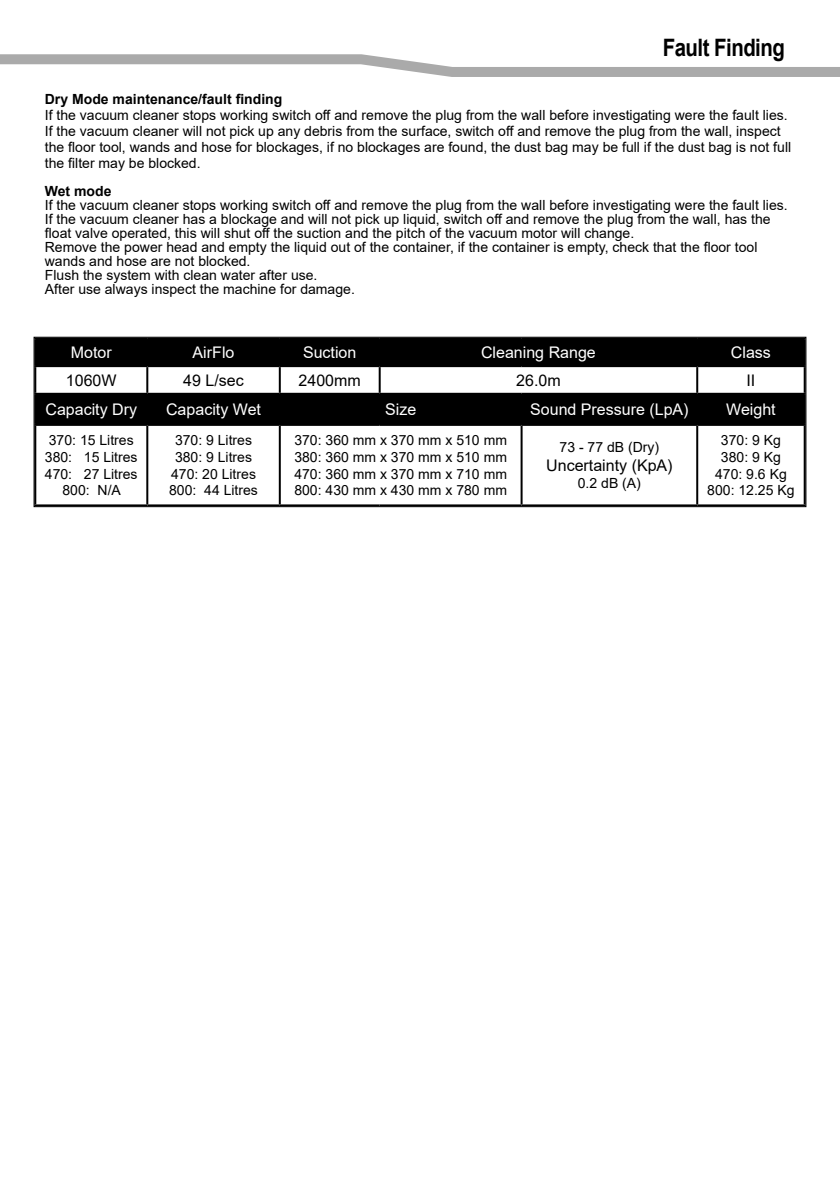
<style>
.page{position:relative;width:840px;height:1191px;background:#fff}
.page>*{position:absolute;margin:0;border:0;box-sizing:border-box;transform-origin:0 0}
.t1{font:700 24px "Arial";letter-spacing:-.025em;color:#000;scale:.85 1}
.t2{font:16px "Arial";color:#fff}
.t3{font:16px "Arial";color:#000}
.t4{font:14px/16.8px "Arial";color:#000;text-align:center}
.t5{font:700 14px "Arial";color:#000}
</style>
<div class="page">
<svg style="left:0;top:54px;width:839px;height:23px"></svg>
<div style="left:36px;top:339px;width:767px;height:26px;background:#000"></div>
<div style="left:36px;top:395px;width:767px;height:29px;background:#000"></div>
<hr style="left:146px;top:367px;width:2px;height:26px;background:#000">
<hr style="left:278px;top:367px;width:2px;height:26px;background:#000">
<hr style="left:378px;top:367px;width:2px;height:26px;background:#000">
<hr style="left:695px;top:367px;width:2px;height:26px;background:#000">
<hr style="left:34px;top:393px;width:113px;height:2px;background:#000">
<hr style="left:147px;top:393px;width:132px;height:2px;background:#000">
<hr style="left:146px;top:395px;width:2px;height:29px;background:#000">
<hr style="left:279px;top:393px;width:100px;height:2px;background:#000">
<hr style="left:278px;top:395px;width:2px;height:29px;background:#000">
<hr style="left:379px;top:393px;width:142px;height:2px;background:#000">
<hr style="left:521px;top:393px;width:175px;height:2px;background:#000">
<hr style="left:520px;top:395px;width:2px;height:29px;background:#000">
<hr style="left:696px;top:393px;width:109px;height:2px;background:#000">
<hr style="left:695px;top:395px;width:2px;height:29px;background:#000">
<hr style="left:34px;top:424px;width:113px;height:2px;background:#000">
<hr style="left:147px;top:424px;width:132px;height:2px;background:#000">
<hr style="left:146px;top:426px;width:2px;height:78px;background:#000">
<hr style="left:279px;top:424px;width:100px;height:2px;background:#000">
<hr style="left:278px;top:426px;width:2px;height:78px;background:#000">
<hr style="left:379px;top:424px;width:142px;height:2px;background:#000">
<hr style="left:521px;top:424px;width:175px;height:2px;background:#000">
<hr style="left:520px;top:426px;width:2px;height:78px;background:#000">
<hr style="left:696px;top:424px;width:109px;height:2px;background:#000">
<hr style="left:695px;top:426px;width:2px;height:78px;background:#000">
<hr style="left:34px;top:504px;width:113px;height:2px;background:#000">
<hr style="left:147px;top:504px;width:132px;height:2px;background:#000">
<hr style="left:279px;top:504px;width:100px;height:2px;background:#000">
<hr style="left:379px;top:504px;width:142px;height:2px;background:#000">
<hr style="left:521px;top:504px;width:175px;height:2px;background:#000">
<hr style="left:696px;top:504px;width:109px;height:2px;background:#000">
<hr style="left:34px;top:365px;width:113px;height:2px;background:#000">
<hr style="left:146px;top:339px;width:2px;height:26px;background:#000">
<hr style="left:147px;top:365px;width:132px;height:2px;background:#000">
<hr style="left:278px;top:339px;width:2px;height:26px;background:#000">
<hr style="left:279px;top:365px;width:100px;height:2px;background:#000">
<hr style="left:378px;top:339px;width:2px;height:26px;background:#000">
<hr style="left:379px;top:365px;width:142px;height:2px;background:#000">
<hr style="left:521px;top:365px;width:175px;height:2px;background:#000">
<hr style="left:695px;top:339px;width:2px;height:26px;background:#000">
<hr style="left:696px;top:365px;width:109px;height:2px;background:#000">
<div style="left:34px;top:337px;width:771px;height:170px;border:1px solid #000"></div>
<h1 class="t1" style="left:662px;top:30px;width:145px">Fault Finding</h1>
<p class="t5" style="left:45px;top:89px;width:239px">Dry Mode maintenance/fault finding</p>
<p class="t4" style="left:45px;top:107px;width:747px;line-height:16px;text-align:left">If the vacuum cleaner stops working switch off and remove the plug from the wall before investigating were the fault lies.<br>If the vacuum cleaner will not pick up any debris from the surface, switch off and remove the plug from the wall, inspect the floor tool, wands and hose for blockages, if no blockages are found, the dust bag may be full if the dust bag is not full the filter may be blocked.</p>
<p class="t5" style="left:45px;top:181px;width:68px">Wet mode</p>
<p class="t4" style="left:45px;top:198px;width:744px;line-height:14px;text-align:left">If the vacuum cleaner stops working switch off and remove the plug from the wall before investigating were the fault lies.<br>If the vacuum cleaner has a blockage and will not pick up liquid, switch off and remove the plug from the wall, has the float valve operated, this will shut off the suction and the pitch of the vacuum motor will change.<br>Remove the power head and empty the liquid out of the container, if the container is empty, check that the floor tool wands and hose are not blocked.<br>Flush the system with clean water after use.<br>After use always inspect the machine for damage.</p>
<p class="t2" style="left:71px;top:341px;width:42px">Motor</p>
<p class="t2" style="left:192px;top:341px;width:43px">AirFlo</p>
<p class="t2" style="left:303px;top:341px;width:55px">Suction</p>
<p class="t2" style="left:480px;top:341px;width:116px">Cleaning Range</p>
<p class="t2" style="left:730px;top:341px;width:41px">Class</p>
<p class="t3" style="left:66px;top:369px;width:52px">1060W</p>
<p class="t3" style="left:183px;top:369px;width:62px">49 L/sec</p>
<p class="t3" style="left:298px;top:369px;width:64px">2400mm</p>
<p class="t3" style="left:516px;top:369px;width:46px">26.0m</p>
<p class="t3" style="left:746px;top:369px;width:10px">II</p>
<p class="t2" style="left:45px;top:398px;width:93px">Capacity Dry</p>
<p class="t2" style="left:166px;top:398px;width:96px">Capacity Wet</p>
<p class="t2" style="left:385px;top:398px;width:33px">Size</p>
<p class="t2" style="left:530px;top:398px;width:160px">Sound Pressure (LpA)</p>
<p class="t2" style="left:725px;top:398px;width:51px">Weight</p>
<p class="t4" style="left:45px;top:431px;width:94px">370: 15 Litres<br>380: 15 Litres<br>470: 27 Litres<br>800: N/A</p>
<p class="t4" style="left:169px;top:431px;width:90px">370: 9 Litres<br>380: 9 Litres<br>470: 20 Litres<br>800: 44 Litres</p>
<p class="t4" style="left:294px;top:431px;width:214px;text-align:justify">370: 360 mm x 370 mm x 510 mm 380: 360 mm x 370 mm x 510 mm 470: 360 mm x 370 mm x 710 mm 800: 430 mm x 430 mm x 780 mm</p>
<p class="t4" style="left:559px;top:439px;width:101px">73 - 77 dB (Dry)</p>
<p class="t4" style="left:707px;top:431px;width:89px">370: 9 Kg<br>380: 9 Kg<br>470: 9.6 Kg<br>800: 12.25 Kg</p>
<p class="t3" style="left:546px;top:455px;width:128px">Uncertainty (KpA)</p>
<p class="t4" style="left:577px;top:475px;width:65px">0.2 dB (A)</p>
</div>
